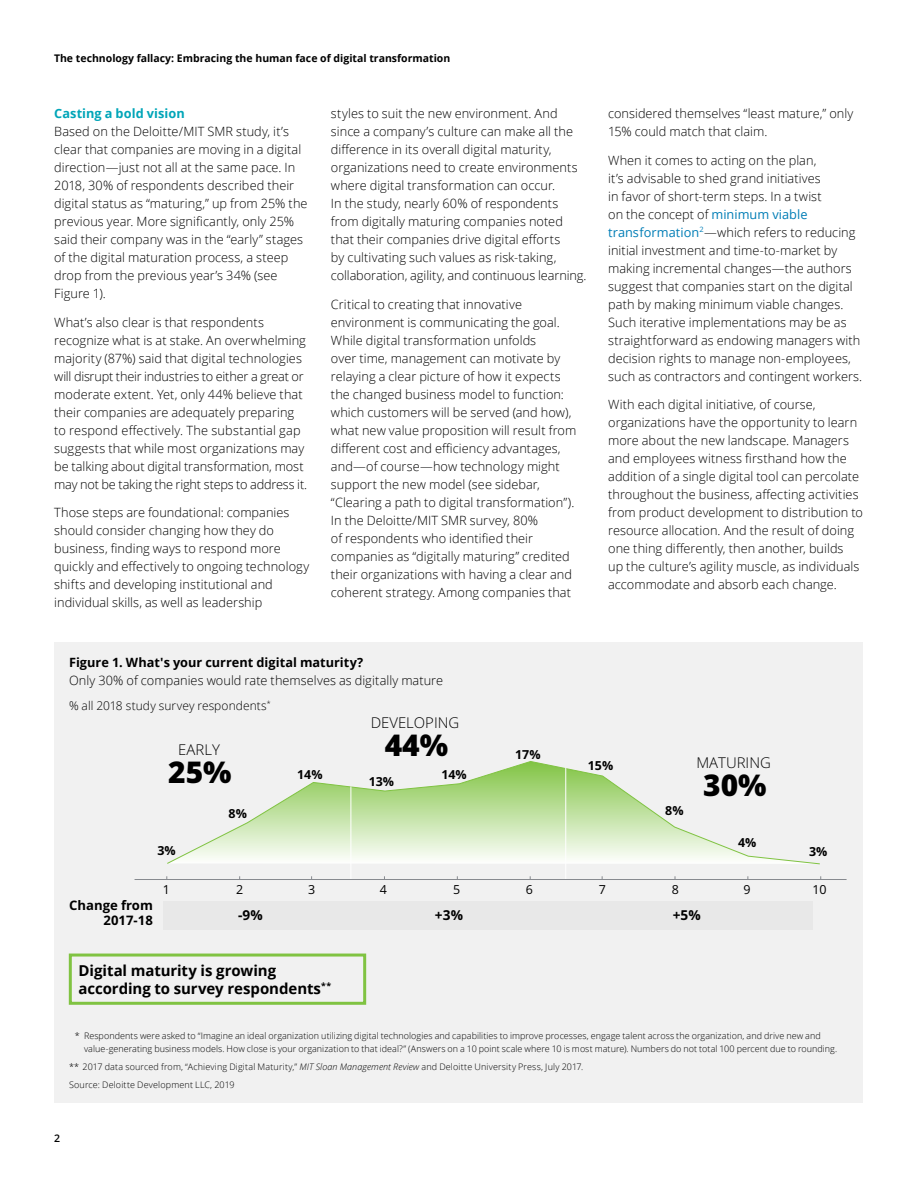
<style>
.page{position:relative;width:918px;height:1188px;background:#fff}
.page>*{position:absolute;margin:0;border:0;box-sizing:border-box;transform-origin:0 0}
.t1{font:800 30px "Open Sans";color:#000}
.t2{font:700 15px/18px "Open Sans";letter-spacing:-.005em;color:#000}
.t3{font:300 14.85px "Open Sans";color:#000}
.t4{font:700 13.65px "Open Sans";color:#000}
.t5{font:700 13.05px/15.8px "Open Sans";color:#000;text-align:right}
.t6{font:300 12.75px/18px "Open Sans";letter-spacing:.005em;color:#000}
.t7{font:700 12.75px "Open Sans";color:#000}
.t8{font:700 12.75px "Open Sans";letter-spacing:.005em;color:#00a5b8}
.t9{font:700 12.45px "Open Sans";color:#000}
.t10{font:12.45px "Open Sans";color:#000}
.t11{font:300 12px "Open Sans";letter-spacing:.005em;color:#000}
.t12{font:700 10.5px "Open Sans";color:#000}
.t13{font:600 10.5px "Open Sans";color:#000}
.t14{font:300 9px/13.5px "Open Sans";letter-spacing:.005em;color:#000}
.s1{font-weight:400;color:#007db6}
.s2{font-style:italic}
</style>
<div class="page">
<div style="left:54px;top:642px;width:809px;height:461px;background:#f1f1f1"></div>
<svg style="left:167px;top:761px;width:653px;height:104px"></svg>
<div style="left:163px;top:901px;width:650px;height:28px;background:#e8e8e8"></div>
<hr style="left:350px;top:786px;width:1px;height:93px;background:#fff">
<hr style="left:565px;top:768px;width:1px;height:111px;background:#fff">
<hr style="left:135px;top:879px;width:712px;height:1px;background:#878a8f">
<div style="left:69px;top:954px;width:297px;height:51px;border:3px solid #80c342"></div>
<p class="t12" style="left:54px;top:51px;width:398px">The technology fallacy: Embracing the human face of digital transformation</p>
<p class="t8" style="left:54px;top:104px;width:132px">Casting a bold vision</p>
<p class="t6" style="left:54px;top:122px;width:255px">Based on the Deloitte/MIT SMR study, it’s clear that companies are moving in a digital direction—just not all at the same pace. In 2018, 30% of respondents described their digital status as “maturing,” up from 25% the previous year. More significantly, only 25% said their company was in the “early” stages of the digital maturation process, a steep drop from the previous year’s 34% (see Figure 1).</p>
<p class="t6" style="left:54px;top:313px;width:255px">What’s also clear is that respondents recognize what is at stake. An overwhelming majority (87%) said that digital technologies will disrupt their industries to either a great or moderate extent. Yet, only 44% believe that their companies are adequately preparing to respond effectively. The substantial gap suggests that while most organizations may be talking about digital transformation, most may not be taking the right steps to address it.</p>
<p class="t6" style="left:54px;top:503px;width:257px">Those steps are foundational: companies should consider changing how they do business, finding ways to respond more quickly and effectively to ongoing technology shifts and developing institutional and individual skills, as well as leadership</p>
<p class="t6" style="left:331px;top:104px;width:257px">styles to suit the new environment. And since a company’s culture can make all the difference in its overall digital maturity, organizations need to create environments where digital transformation can occur.<br>In the study, nearly 60% of respondents from digitally maturing companies noted that their companies drive digital efforts<br>by cultivating such values as risk-taking, collaboration, agility, and continuous learning.</p>
<p class="t6" style="left:331px;top:295px;width:247px">Critical to creating that innovative environment is communicating the goal.<br>While digital transformation unfolds<br>over time, management can motivate by relaying a clear picture of how it expects the changed business model to function: which customers will be served (and how), what new value proposition will result from different cost and efficiency advantages, and—of course—how technology might support the new model (see sidebar, “Clearing a path to digital transformation”).<br>In the Deloitte/MIT SMR survey, 80%<br>of respondents who identified their companies as “digitally maturing” credited their organizations with having a clear and coherent strategy. Among companies that</p>
<p class="t7" style="left:69px;top:654px;width:296px">Figure 1. What's your current digital maturity?</p>
<p class="t6" style="left:69px;top:671px;width:376px">Only 30% of companies would rate themselves as digitally mature</p>
<p class="t11" style="left:69px;top:698px;width:203px">% all 2018 study survey respondents<sup>*</sup></p>
<p class="t3" style="left:371px;top:712px;width:90px">DEVELOPING</p>
<p class="t6" style="left:608px;top:104px;width:247px">considered themselves “least mature,” only<br>15% could match that claim.</p>
<p class="t6" style="left:608px;top:151px;width:256px">When it comes to acting on the plan,<br>it’s advisable to shed grand initiatives<br>in favor of short-term steps. In a twist<br>on the concept of <span class="s1">minimum viable transformation</span><sup>2</sup>—which refers to reducing initial investment and time-to-market by making incremental changes—the authors suggest that companies start on the digital path by making minimum viable changes.<br>Such iterative implementations may be as straightforward as endowing managers with decision rights to manage non-employees, such as contractors and contingent workers.</p>
<p class="t6" style="left:608px;top:395px;width:256px">With each digital initiative, of course, organizations have the opportunity to learn more about the new landscape. Managers and employees witness firsthand how the addition of a single digital tool can percolate throughout the business, affecting activities from product development to distribution to resource allocation. And the result of doing one thing differently, then another, builds<br>up the culture’s agility muscle, as individuals accommodate and absorb each change.</p>
<p class="t3" style="left:178px;top:739px;width:43px">EARLY</p>
<h1 class="t1" style="left:168px;top:749px;width:65px">25%</h1>
<p class="t9" style="left:297px;top:765px;width:27px">14%</p>
<h1 class="t1" style="left:385px;top:722px;width:65px">44%</h1>
<p class="t9" style="left:369px;top:773px;width:27px">13%</p>
<p class="t9" style="left:441px;top:765px;width:27px">14%</p>
<p class="t9" style="left:515px;top:746px;width:27px">17%</p>
<p class="t9" style="left:588px;top:757px;width:27px">15%</p>
<p class="t3" style="left:696px;top:753px;width:76px">MATURING</p>
<h1 class="t1" style="left:703px;top:762px;width:65px">30%</h1>
<p class="t9" style="left:229px;top:805px;width:20px">8%</p>
<p class="t9" style="left:665px;top:802px;width:20px">8%</p>
<p class="t9" style="left:157px;top:842px;width:20px">3%</p>
<p class="t9" style="left:738px;top:833px;width:20px">4%</p>
<p class="t9" style="left:809px;top:843px;width:20px">3%</p>
<p class="t10" style="left:163px;top:881px;width:9px">1</p>
<p class="t10" style="left:236px;top:881px;width:9px">2</p>
<p class="t10" style="left:308px;top:881px;width:9px">3</p>
<p class="t10" style="left:380px;top:881px;width:9px">4</p>
<p class="t10" style="left:453px;top:881px;width:9px">5</p>
<p class="t10" style="left:526px;top:881px;width:9px">6</p>
<p class="t10" style="left:599px;top:881px;width:9px">7</p>
<p class="t10" style="left:672px;top:881px;width:9px">8</p>
<p class="t10" style="left:744px;top:881px;width:9px">9</p>
<p class="t10" style="left:812px;top:881px;width:16px">10</p>
<p class="t5" style="left:69px;top:897px;width:85px">Change from<br>2017-18</p>
<p class="t4" style="left:238px;top:906px;width:26px">-9%</p>
<p class="t4" style="left:435px;top:906px;width:30px">+3%</p>
<p class="t4" style="left:673px;top:906px;width:30px">+5%</p>
<p class="t2" style="left:79px;top:961px;width:254px">Digital maturity is growing according to survey respondents<sup>**</sup></p>
<p class="t14" style="left:84px;top:1028px;width:755px;text-indent:-9px">* Respondents were asked to “Imagine an ideal organization utilizing digital technologies and capabilities to improve processes, engage talent across the organization, and drive new and value-generating business models. How close is your organization to that ideal?” (Answers on a 10 point scale where 10 is most mature). Numbers do not total 100 percent due to rounding.</p>
<p class="t14" style="left:69px;top:1058px;width:516px;line-height:17.9px">** 2017 data sourced from, “Achieving Digital Maturity,” <span class="s2">MIT Sloan Management Review</span> and Deloitte University Press, July 2017.<br>Source: Deloitte Development LLC, 2019</p>
<p class="t13" style="left:54px;top:1131px;width:7px">2</p>
</div>
